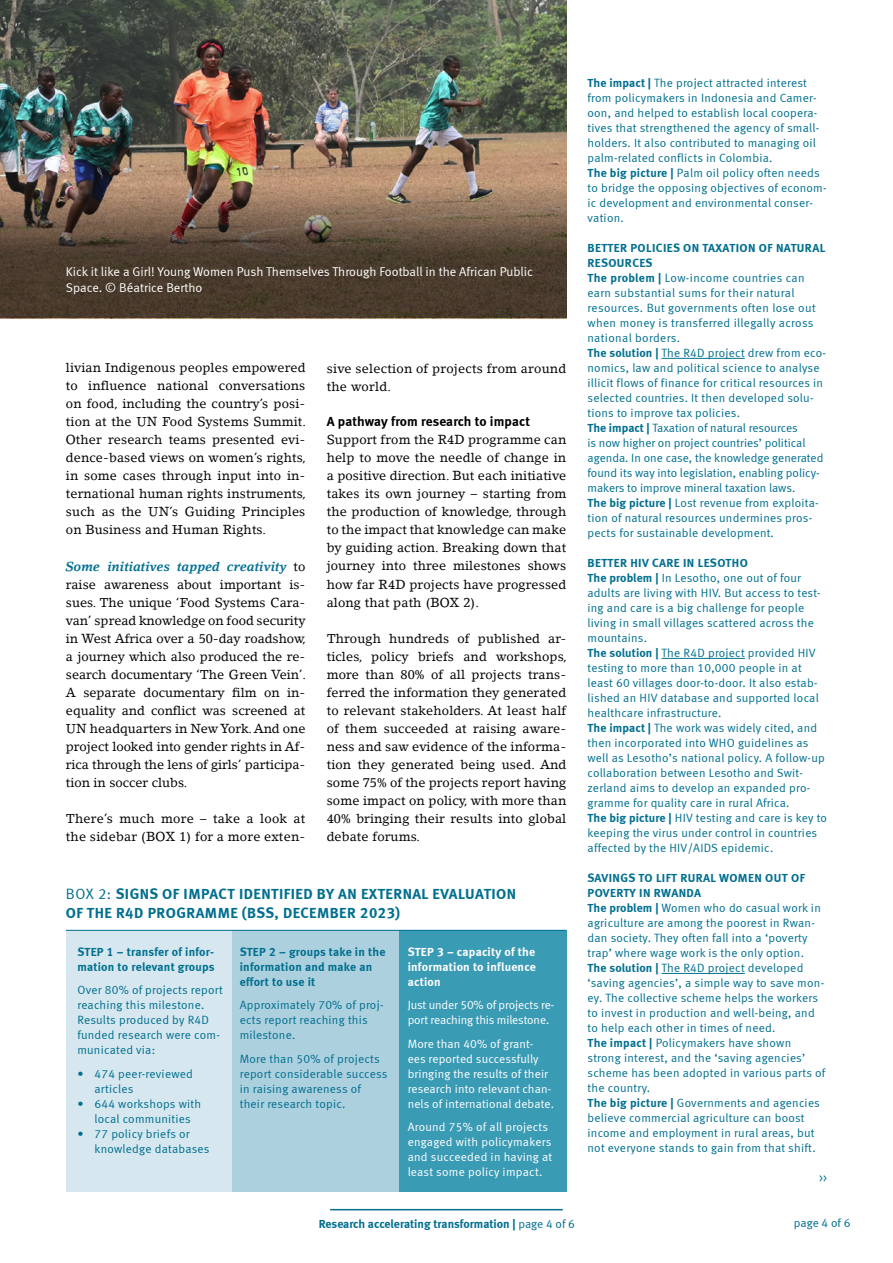
<style>
.page{position:relative;width:893px;height:1263px;background:#fff}
.page>*{position:absolute;margin:0;border:0;box-sizing:border-box;transform-origin:0 0}
.t1{font:15px/18px "Meta Bold LF";letter-spacing:.03em;color:#006f8f}
.t2{font:13.5px "Meta Bold LF";letter-spacing:.005em;color:#000}
.t3{font:12.75px/18px "Lino Letter";letter-spacing:.01em;color:#000;text-align:justify}
.t4{font:12.75px/15.3px "Meta Normal LF";color:#fff}
.t5{font:12px/15px "Meta Normal LF";letter-spacing:.02em;color:#006f8f}
.t6{font:12px/15px "Meta Normal LF";letter-spacing:.01em;color:#fff}
.t7{font:12px/15px "Meta Bold LF";letter-spacing:.02em;color:#006f8f}
.t8{font:12px/15px "Meta Normal LF";letter-spacing:-.01em;color:#fff}
.t9{font:12px/15px "Meta Bold LF";letter-spacing:.02em;color:#fff;text-align:justify}
.t10{font:12px "Meta Bold LF";color:#006f8f}
.s1{font-weight:700;font-style:italic;color:#006f8f}
.s2{font-family:"Meta Normal LF"}
.s3{font-family:"Meta Bold LF"}
</style>
<div class="page">
<hr style="left:330px;top:1209px;width:233px;height:1px;background:#006f8f">
<hr style="left:330px;top:1210px;width:233px;height:1px;background:#006f8f">
<div style="left:66px;top:930px;width:167px;height:261px;background:#d6e7ef"></div>
<div style="left:232px;top:930px;width:167px;height:261px;background:#add0de"></div>
<div style="left:399px;top:930px;width:167px;height:261px;background:#3a9bb5"></div>
<hr style="left:661px;top:358px;width:84px;height:1px;background:#006f8f">
<hr style="left:662px;top:658px;width:83px;height:1px;background:#006f8f">
<hr style="left:661px;top:973px;width:84px;height:1px;background:#006f8f">
<img style="left:0;top:0;width:566px;height:176px">
<svg style="left:0;top:176px;width:566px;height:142px;background:#645140"></svg>
<hr style="left:66px;top:930px;width:500px;height:1px;background:#006f8f">
<p class="t4" style="left:66px;top:264px;width:469px">Kick it like a Girl! Young Women Push Themselves Through Football in the African Public<br>Space. © Béatrice Bertho</p>
<p class="t3" style="left:66px;top:359px;width:242px">livian Indigenous peoples empowered to influence national conversations on food, including the country’s posi&shy;tion at the UN Food Systems Summit.<br>Other research teams presented evi&shy;dence-based views on women’s rights, in some cases through input into in&shy;ternational human rights instruments, such as the UN’s Guiding Principles on Business and Human Rights.</p>
<p class="t3" style="left:66px;top:557px;width:242px"><span class="s1">Some initiatives tapped creativity</span> to raise awareness about important is&shy;sues. The unique ‘Food Systems Cara&shy;van’ spread knowledge on food security in West Africa over a 50-day roadshow, a journey which also produced the re&shy;search documentary ‘The Green Vein’.<br>A separate documentary film on in&shy;equality and conflict was screened at UN headquarters in New York. And one project looked into gender rights in Af&shy;rica through the lens of girls’ participa&shy;tion in soccer clubs.</p>
<p class="t3" style="left:66px;top:809px;width:241px">There’s much more – take a look at the sidebar (BOX 1) for a more exten-</p>
<p class="t3" style="left:327px;top:359px;width:241px">sive selection of projects from around the world.</p>
<p class="t2" style="left:327px;top:414px;width:205px">A pathway from research to impact</p>
<p class="t3" style="left:327px;top:431px;width:241px">Support from the R4D programme can help to move the needle of change in a positive direction. But each initiative takes its own journey – starting from the production of knowledge, through to the impact that knowledge can make by guiding action. Breaking down that journey into three milestones shows how far R4D projects have progressed along that path (BOX 2).</p>
<p class="t3" style="left:327px;top:629px;width:242px">Through hundreds of published ar&shy;ticles, policy briefs and workshops, more than 80% of all projects trans&shy;ferred the information they generated to relevant stakeholders. At least half of them succeeded at raising aware&shy;ness and saw evidence of the informa&shy;tion they generated being used. And some 75% of the projects report having some impact on policy, with more than 40% bringing their results into global debate forums.</p>
<p class="t1" style="left:66px;top:885px;width:452px"><span class="s2">BOX 2:</span> SIGNS OF IMPACT IDENTIFIED BY AN EXTERNAL EVALUATION<br>OF THE R4D PROGRAMME (BSS, DECEMBER 2023)</p>
<p class="t7" style="left:77px;top:944px;width:139px">STEP 1 – transfer of infor&shy;mation to relevant groups</p>
<p class="t5" style="left:77px;top:982px;width:147px">Over 80% of projects report reaching this milestone.<br>Results produced by R4D funded research were com&shy;municated via:</p>
<p class="t5" style="left:94px;top:1066px;width:100px;text-indent:-17px">• 474 peer-reviewed articles</p>
<p class="t5" style="left:77px;top:1096px;width:125px;text-align:center">• 644 workshops with local communities</p>
<p class="t5" style="left:94px;top:1126px;width:117px;text-indent:-17px">• 77 policy briefs or knowledge databases</p>
<p class="t7" style="left:240px;top:944px;width:147px">STEP 2 – groups take in the information and make an effort to use it</p>
<p class="t5" style="left:240px;top:997px;width:145px">Approximately 70% of proj&shy;ects report reaching this milestone.</p>
<p class="t5" style="left:240px;top:1051px;width:149px">More than 50% of projects report considerable success in raising awareness of their research topic.</p>
<p class="t9" style="left:408px;top:944px;width:130px">STEP 3 – capacity of the information to influence action</p>
<p class="t8" style="left:408px;top:997px;width:148px">Just under 50% of projects re&shy;port reaching this milestone.</p>
<p class="t6" style="left:408px;top:1036px;width:148px">More than 40% of grant&shy;ees reported successfully bringing the results of their research into relevant chan&shy;nels of international debate.</p>
<p class="t6" style="left:408px;top:1119px;width:146px">Around 75% of all projects engaged with policymakers and succeeded in having at least some policy impact.</p>
<p class="t5" style="left:587px;top:75px;width:241px"><span class="s3">The impact |</span> The project attracted interest from policymakers in Indonesia and Camer&shy;oon, and helped to establish local coopera&shy;tives that strengthened the agency of small&shy;holders. It also contributed to managing oil palm-related conflicts in Colombia.<br><span class="s3">The big picture |</span> Palm oil policy often needs to bridge the opposing objectives of econom&shy;ic development and environmental conser&shy;vation.</p>
<p class="t7" style="left:587px;top:240px;width:239px">BETTER POLICIES ON TAXATION OF NATURAL<br>RESOURCES</p>
<p class="t5" style="left:587px;top:270px;width:240px"><span class="s3">The problem |</span> Low-income countries can earn substantial sums for their natural resources. But governments often lose out when money is transferred illegally across national borders.<br><span class="s3">The solution |</span> The R4D project drew from eco&shy;nomics, law and political science to analyse illicit flows of finance for critical resources in selected countries. It then developed solu&shy;tions to improve tax policies.<br><span class="s3">The impact |</span> Taxation of natural resources<br>is now higher on project countries’ political agenda. In one case, the knowledge generated found its way into legislation, enabling policy&shy;makers to improve mineral taxation laws.<br><span class="s3">The big picture |</span> Lost revenue from exploita&shy;tion of natural resources undermines pros&shy;pects for sustainable development.</p>
<p class="t7" style="left:587px;top:555px;width:162px">BETTER HIV CARE IN LESOTHO</p>
<p class="t5" style="left:587px;top:570px;width:241px"><span class="s3">The problem |</span> In Lesotho, one out of four adults are living with HIV. But access to test&shy;ing and care is a big challenge for people living in small villages scattered across the mountains.<br><span class="s3">The solution |</span> The R4D project provided HIV testing to more than 10,000 people in at least 60 villages door-to-door. It also estab&shy;lished an HIV database and supported local healthcare infrastructure.<br><span class="s3">The impact |</span> The work was widely cited, and then incorporated into WHO guidelines as well as Lesotho’s national policy. A follow-up collaboration between Lesotho and Swit&shy;zerland aims to develop an expanded pro&shy;gramme for quality care in rural Africa.<br><span class="s3">The big picture |</span> HIV testing and care is key to keeping the virus under control in countries affected by the HIV/AIDS epidemic.</p>
<p class="t7" style="left:587px;top:870px;width:219px">SAVINGS TO LIFT RURAL WOMEN OUT OF<br>POVERTY IN RWANDA</p>
<p class="t5" style="left:587px;top:900px;width:239px"><span class="s3">The problem |</span> Women who do casual work in agriculture are among the poorest in Rwan&shy;dan society. They often fall into a ‘poverty trap’ where wage work is the only option.<br><span class="s3">The solution |</span> The R4D project developed ‘saving agencies’, a simple way to save mon&shy;ey. The collective scheme helps the workers to invest in production and well-being, and to help each other in times of need.<br><span class="s3">The impact |</span> Policymakers have shown strong interest, and the ‘saving agencies’ scheme has been adopted in various parts of the country.<br><span class="s3">The big picture |</span> Governments and agencies believe commercial agriculture can boost income and employment in rural areas, but not everyone stands to gain from that shift.</p>
<p class="t5" style="left:819px;top:1170px;width:9px">&gt;&gt;</p>
<p class="t10" style="left:319px;top:1216px;width:258px">Research accelerating transformation | <span class="s2">page 4 of 6</span></p>
<p class="t5" style="left:794px;top:1215px;width:58px">page 4 of 6</p>
</div>
